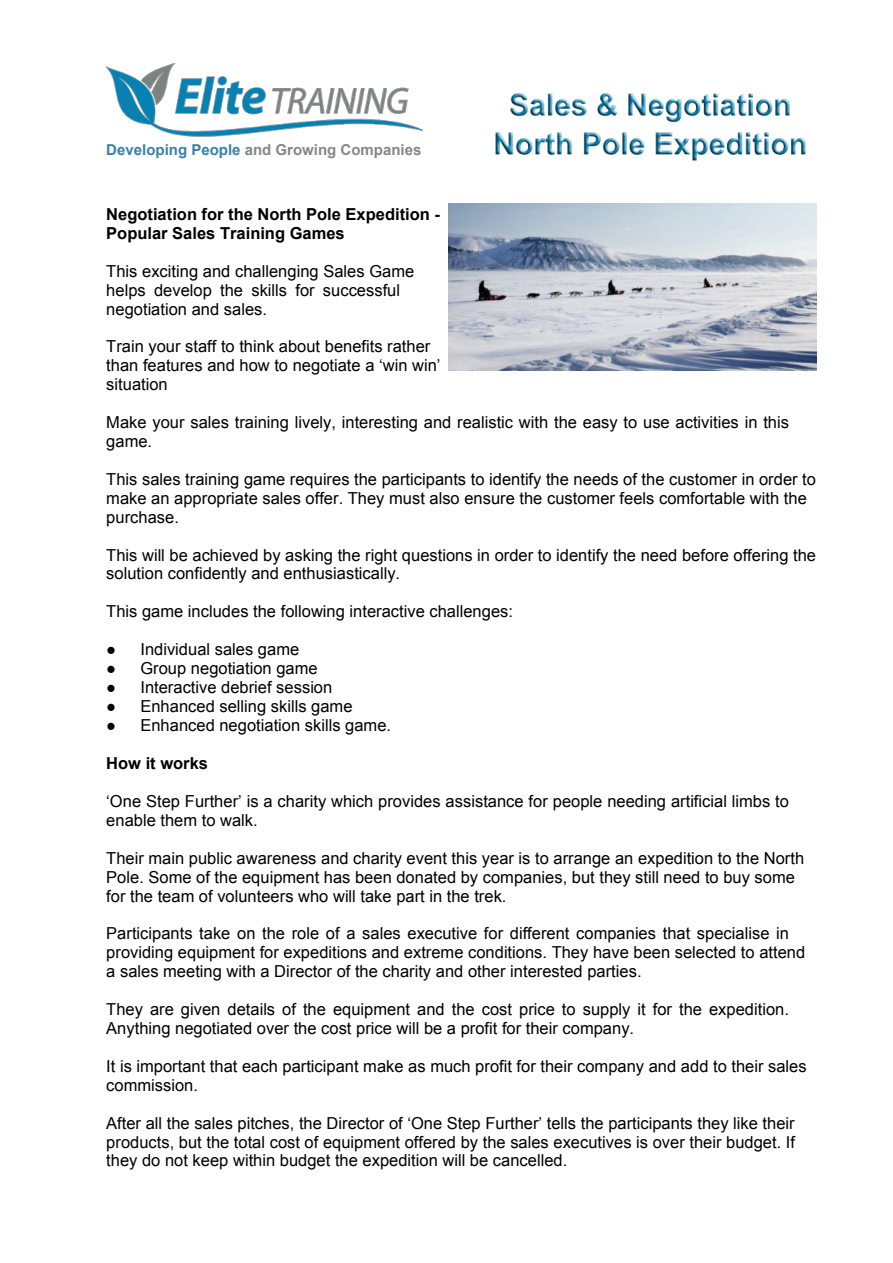
<style>
.page{position:relative;width:893px;height:1263px;background:#fff}
.page>*{position:absolute;margin:0;border:0;box-sizing:border-box;transform-origin:0 0}
.t1{font:16.5px/18.9px "Arial";color:#000}
.t2{font:700 16.5px/18.9px "Arial";color:#000}
.t3{font:700 15px "Arial";color:#848889}
.s1{color:#3781a9}
.s2{font-family:"Times New Roman"}
</style>
<div class="page">
<img style="left:495px;top:93px;width:311px;height:68px">
<img style="left:106px;top:64px;width:317px;height:73px">
<img style="left:448px;top:203px;width:368px;height:167px">
<p class="t3" style="left:106px;top:144px;width:317px"><span class="s1">Developing People</span> and Growing Companies</p>
<p class="t2" style="left:106px;top:206px;width:335px">Negotiation for the North Pole Expedition -<br>Popular Sales Training Games</p>
<p class="t1" style="left:106px;top:263px;width:309px">This exciting and challenging Sales Game helps develop the skills for successful negotiation and sales.</p>
<p class="t1" style="left:106px;top:339px;width:336px">Train your staff to think about benefits rather than features and how to negotiate a ‘win win’ situation</p>
<p class="t1" style="left:106px;top:414px;width:684px">Make your sales training lively, interesting and realistic with the easy to use activities in this game.</p>
<p class="t1" style="left:106px;top:471px;width:711px">This sales training game requires the participants to identify the needs of the customer in order to make an appropriate sales offer. They must also ensure the customer feels comfortable with the purchase.</p>
<p class="t1" style="left:106px;top:547px;width:711px">This will be achieved by asking the right questions in order to identify the need before offering the solution confidently and enthusiastically.</p>
<p class="t1" style="left:106px;top:603px;width:408px">This game includes the following interactive challenges:</p>
<p class="t1" style="left:106px;top:641px;width:194px"><span class="s2">●</span> Individual sales game</p>
<p class="t1" style="left:106px;top:660px;width:213px"><span class="s2">●</span> Group negotiation game</p>
<p class="t1" style="left:106px;top:679px;width:228px"><span class="s2">●</span> Interactive debrief session</p>
<p class="t1" style="left:106px;top:698px;width:248px"><span class="s2">●</span> Enhanced selling skills game</p>
<p class="t1" style="left:106px;top:717px;width:286px"><span class="s2">●</span> Enhanced negotiation skills game.</p>
<p class="t2" style="left:106px;top:755px;width:103px">How it works</p>
<p class="t1" style="left:106px;top:793px;width:684px">‘One Step Further’ is a charity which provides assistance for people needing artificial limbs to enable them to walk.</p>
<p class="t1" style="left:106px;top:850px;width:699px">Their main public awareness and charity event this year is to arrange an expedition to the North<br>Pole. Some of the equipment has been donated by companies, but they still need to buy some for the team of volunteers who will take part in the trek.</p>
<p class="t1" style="left:106px;top:926px;width:700px">Participants take on the role of a sales executive for different companies that specialise in providing equipment for expeditions and extreme conditions. They have been selected to attend a sales meeting with a Director of the charity and other interested parties.</p>
<p class="t1" style="left:106px;top:1001px;width:684px">They are given details of the equipment and the cost price to supply it for the expedition.<br>Anything negotiated over the cost price will be a profit for their company.</p>
<p class="t1" style="left:106px;top:1058px;width:702px">It is important that each participant make as much profit for their company and add to their sales commission.</p>
<p class="t1" style="left:106px;top:1115px;width:690px;text-align:justify">After all the sales pitches, the Director of ‘One Step Further’ tells the participants they like their products, but the total cost of equipment offered by the sales executives is over their budget. If they do not keep within budget the expedition will be cancelled.</p>
</div>
